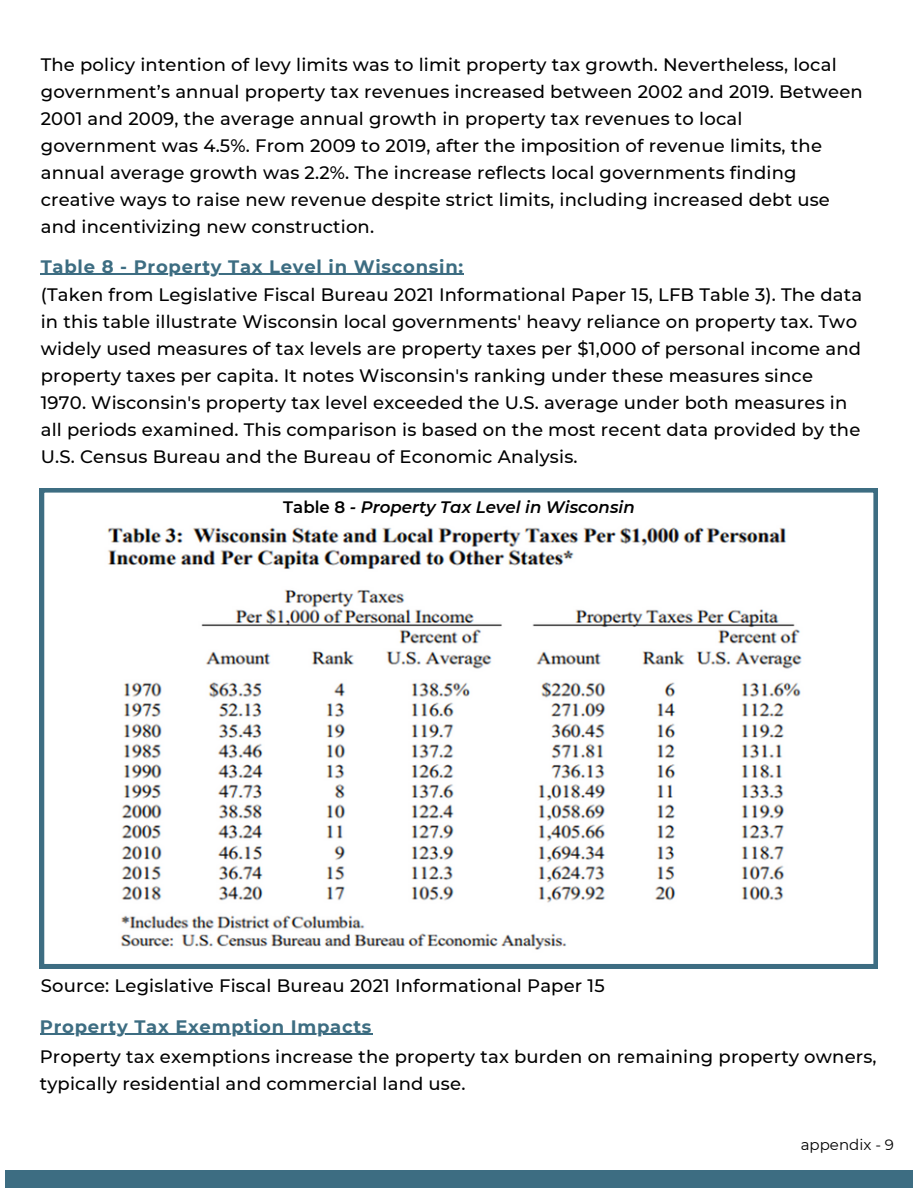
<style>
.page{position:relative;width:918px;height:1188px;background:#fff}
.page>*{position:absolute;margin:0;border:0;box-sizing:border-box;transform-origin:0 0}
.t1{font:500 18px/27px "Montserrat";letter-spacing:.01em;color:#000}
.t2{font:700 18px "Montserrat";letter-spacing:.04em;color:#3d6d82}
.t3{font:italic 600 16.65px "Montserrat";color:#000}
.t4{font:15px "Montserrat";color:#000}
.s1{font-style:normal}
</style>
<div class="page">
<div style="left:6px;top:1170px;width:906px;height:18px;background:#3d6d82"></div>
<hr style="left:41px;top:274px;width:423px;height:1px;background:#3d6d82">
<svg style="left:40px;top:488px;width:838px;height:480px"></svg>
<img style="left:94px;top:507px;width:730px;height:447px">
<hr style="left:40px;top:1034px;width:332px;height:1px;background:#3d6d82">
<p class="t1" style="left:41px;top:51px;width:824px">The policy intention of levy limits was to limit property tax growth. Nevertheless, local government’s annual property tax revenues increased between 2002 and 2019. Between 2001 and 2009, the average annual growth in property tax revenues to local government was 4.5%. From 2009 to 2019, after the imposition of revenue limits, the annual average growth was 2.2%. The increase reflects local governments finding creative ways to raise new revenue despite strict limits, including increased debt use and incentivizing new construction.</p>
<p class="t2" style="left:41px;top:255px;width:424px">Table 8 - Property Tax Level in Wisconsin:</p>
<p class="t1" style="left:41px;top:281px;width:823px">(Taken from Legislative Fiscal Bureau 2021 Informational Paper 15, LFB Table 3). The data in this table illustrate Wisconsin local governments' heavy reliance on property tax. Two widely used measures of tax levels are property taxes per $1,000 of personal income and property taxes per capita. It notes Wisconsin's ranking under these measures since 1970. Wisconsin's property tax level exceeded the U.S. average under both measures in all periods examined. This comparison is based on the most recent data provided by the U.S. Census Bureau and the Bureau of Economic Analysis.</p>
<p class="t3" style="left:283px;top:497px;width:353px"><span class="s1">Table 8</span> - Property Tax Level in Wisconsin</p>
<p class="t1" style="left:41px;top:972px;width:565px">Source: Legislative Fiscal Bureau 2021 Informational Paper 15</p>
<p class="t2" style="left:40px;top:1015px;width:333px">Property Tax Exemption Impacts</p>
<p class="t1" style="left:40px;top:1043px;width:838px">Property tax exemptions increase the property tax burden on remaining property owners, typically residential and commercial land use.</p>
<p class="t4" style="left:801px;top:1136px;width:95px">appendix - 9</p>
</div>
